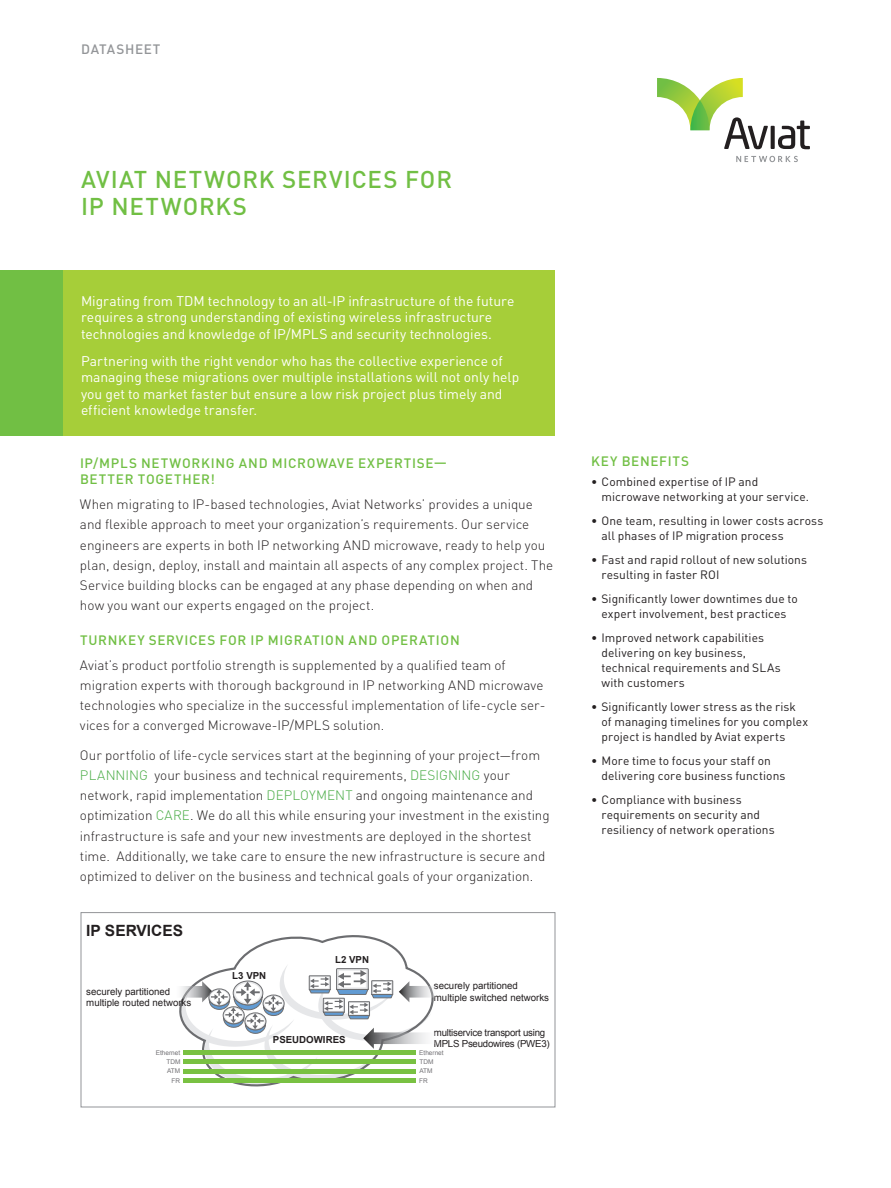
<style>
.page{position:relative;width:891px;height:1188px;background:#fff}
.page>*{position:absolute;margin:0;border:0;box-sizing:border-box;transform-origin:0 0}
.Headline_16_Green_Me{font:500 24px/27px "DINOT";letter-spacing:.035em;color:#71bf44}
.t1{font:700 15.45px "Arial";color:#231f20}
.Text_10_White_Regula{font:13.8px/16.5px "DINOT";color:#fff}
.Text_9_Black_Light{font:300 13.5px/20.2px "DINOT";color:#231f20}
.Subhead_9_Green_Medi{font:500 13.5px/16.5px "DINOT";letter-spacing:.055em;color:#71bf44}
.Document_Type_9_Gray{font:500 13.5px "DINOT";letter-spacing:.05em;color:#939598}
.Text_Bullet_8_Black{font:12px/15px "DINOT";letter-spacing:.005em;color:#231f20}
.t2{font:9.75px/11.7px "Arial";color:#231f20}
.t3{font:9.75px/11.7px "Arial";letter-spacing:-.025em;color:#231f20}
.t4{font:700 9.75px "Arial";color:#231f20}
.t5{font:6.45px/9.4px "Arial";color:#717074;text-align:right}
.s1{color:#46aa42}
</style>
<div class="page">
<svg style="left:736px;top:156px;width:62px;height:6px"></svg>
<svg style="left:771px;top:126px;width:4px;height:23px"></svg>
<svg style="left:778px;top:121px;width:32px;height:28px"></svg>
<svg style="left:657px;top:78px;width:111px;height:71px"></svg>
<div style="left:0;top:270px;width:555px;height:166px;background:#a6ce39"></div>
<div style="left:0;top:270px;width:63px;height:166px;background:#71bf44"></div>
<svg style="left:179px;top:935px;width:255px;height:152px"></svg>
<div style="left:309px;top:976px;width:21px;height:14px;border:1px solid #6c6d70"></div>
<div style="left:81px;top:912px;width:474px;height:195px;border:1px solid #939598"></div>
<p class="Document_Type_9_Gray" style="left:81px;top:40px;width:81px">DATASHEET</p>
<p class="Headline_16_Green_Me" style="left:81px;top:165px;width:372px">AVIAT NETWORK SERVICES FOR<br>IP NETWORKS</p>
<p class="Text_10_White_Regula" style="left:81px;top:292px;width:435px">Migrating from TDM technology to an all-IP infrastructure of the future requires a strong understanding of existing wireless infrastructure technologies and knowledge of IP/MPLS and security technologies.</p>
<p class="Text_10_White_Regula" style="left:81px;top:352px;width:440px">Partnering with the right vendor who has the collective experience of managing these migrations over multiple installations will not only help you get to market faster but ensure a low risk project plus timely and efficient knowledge transfer.</p>
<p class="Subhead_9_Green_Medi" style="left:80px;top:454px;width:369px">IP/MPLS NETWORKING AND MICROWAVE EXPERTISE—<br>BETTER TOGETHER!</p>
<p class="Text_9_Black_Light" style="left:80px;top:494px;width:475px">When migrating to IP-based technologies, Aviat Networks’ provides a unique and flexible approach to meet your organization’s requirements. Our service engineers are experts in both IP networking AND microwave, ready to help you plan, design, deploy, install and maintain all aspects of any complex project. The Service building blocks can be engaged at any phase depending on when and how you want our experts engaged on the project.</p>
<p class="Subhead_9_Green_Medi" style="left:80px;top:631px;width:381px">TURNKEY SERVICES FOR IP MIGRATION AND OPERATION</p>
<p class="Text_9_Black_Light" style="left:80px;top:654px;width:467px">Aviat’s product portfolio strength is supplemented by a qualified team of migration experts with thorough background in IP networking AND microwave technologies who specialize in the successful implementation of life-cycle ser&shy;vices for a converged Microwave-IP/MPLS solution.</p>
<p class="Text_9_Black_Light" style="left:80px;top:744px;width:471px">Our portfolio of life-cycle services start at the beginning of your project—from <span class="s1">PLANNING</span> your business and technical requirements, <span class="s1">DESIGNING</span> your network, rapid implementation <span class="s1">DEPLOYMENT</span> and ongoing maintenance and optimization <span class="s1">CARE</span>. We do all this while ensuring your investment in the existing infrastructure is safe and your new investments are deployed in the shortest time. Additionally, we take care to ensure the new infrastructure is secure and optimized to deliver on the business and technical goals of your organization.</p>
<p class="t1" style="left:86px;top:922px;width:98px">IP SERVICES</p>
<p class="t4" style="left:232px;top:970px;width:35px">L3 VPN</p>
<p class="t4" style="left:335px;top:954px;width:35px">L2 VPN</p>
<p class="t2" style="left:86px;top:986px;width:107px">securely partitioned multiple routed networks</p>
<p class="t2" style="left:434px;top:980px;width:117px">securely partitioned multiple switched networks</p>
<p class="t3" style="left:434px;top:1026px;width:117px">multiservice transport using<br>MPLS Pseudowires (PWE3)</p>
<p class="t4" style="left:273px;top:1034px;width:74px">PSEUDOWIRES</p>
<p class="t5" style="left:156px;top:1048px;width:26px">Ethernet<br>TDM<br>ATM<br>FR</p>
<p class="t5" style="left:419px;top:1048px;width:26px;text-align:left">Ethernet<br>TDM<br>ATM<br>FR</p>
<p class="Subhead_9_Green_Medi" style="left:591px;top:453px;width:100px">KEY BENEFITS</p>
<p class="Text_Bullet_8_Black" style="left:602px;top:473px;width:209px;text-indent:-10px">• Combined expertise of IP and microwave networking at your service.</p>
<p class="Text_Bullet_8_Black" style="left:602px;top:512px;width:223px;text-indent:-10px">• One team, resulting in lower costs across all phases of IP migration process</p>
<p class="Text_Bullet_8_Black" style="left:602px;top:551px;width:207px;text-indent:-10px">• Fast and rapid rollout of new solutions resulting in faster ROI</p>
<p class="Text_Bullet_8_Black" style="left:591px;top:590px;width:208px;text-align:center">• Significantly lower downtimes due to expert involvement, best practices</p>
<p class="Text_Bullet_8_Black" style="left:602px;top:629px;width:181px;text-indent:-10px">• Improved network capabilities delivering on key business, technical requirements and SLAs with customers</p>
<p class="Text_Bullet_8_Black" style="left:602px;top:698px;width:208px;text-indent:-10px">• Significantly lower stress as the risk of managing timelines for you complex project is handled by Aviat experts</p>
<p class="Text_Bullet_8_Black" style="left:602px;top:752px;width:185px;text-indent:-10px">• More time to focus your staff on delivering core business functions</p>
<p class="Text_Bullet_8_Black" style="left:602px;top:791px;width:175px;text-indent:-10px">• Compliance with business requirements on security and resiliency of network operations</p>
</div>
